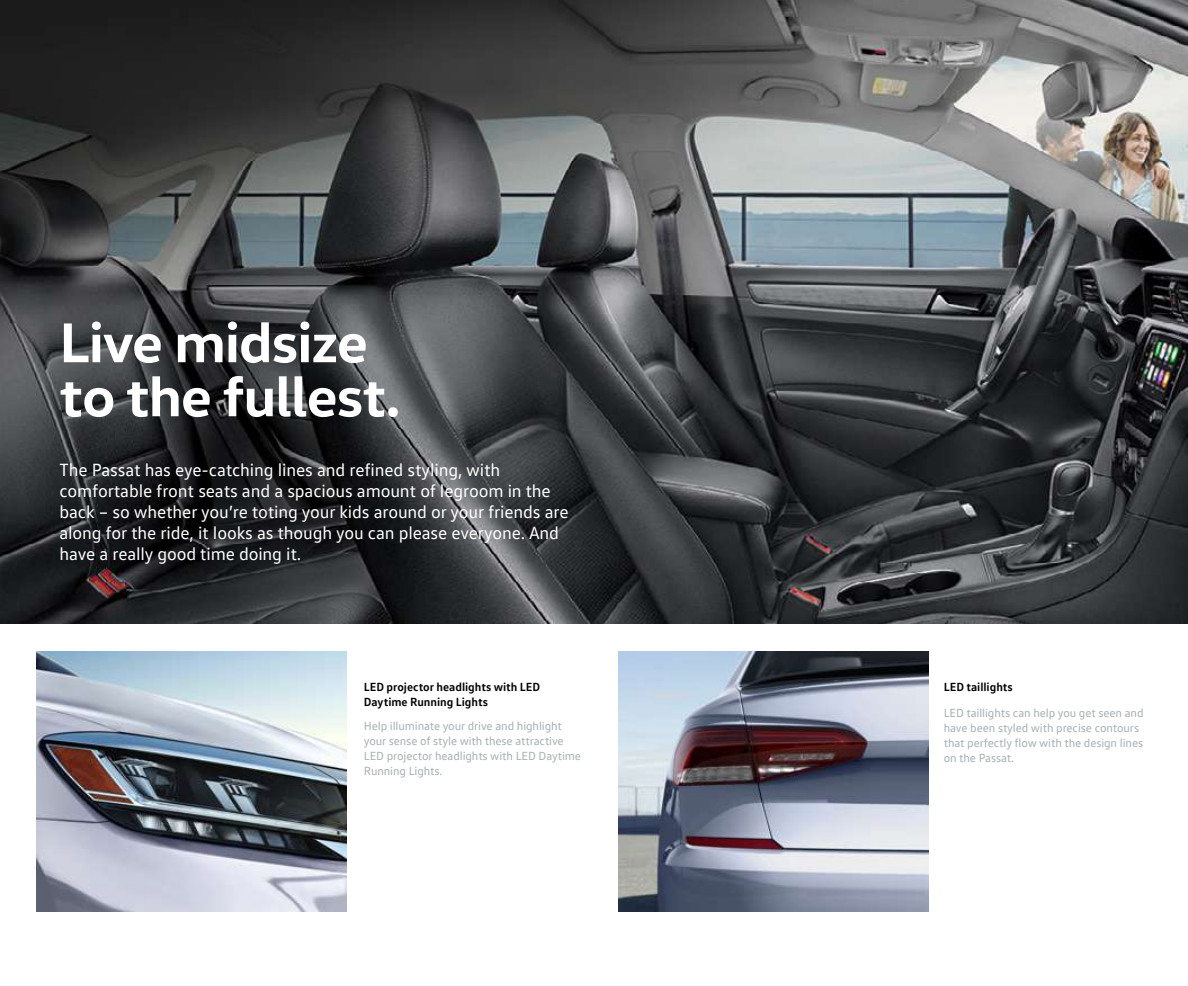
<style>
.page{position:relative;width:1188px;height:986px;background:#fff}
.page>*{position:absolute;margin:0;border:0;box-sizing:border-box;transform-origin:0 0}
.t1{font:700 57px/54px "VW Head";letter-spacing:-.015em;color:#fff}
.t2{font:18px/21px "VW Text";letter-spacing:-.01em;color:#fff}
.t3{font:12px/15px "VW Text";letter-spacing:-.01em;color:#a7aeb3}
.t4{font:700 12px/15px "VW Text";color:#000}
</style>
<div class="page">
<img style="left:0;top:0;width:1188px;height:623px">
<img style="left:37px;top:651px;width:309px;height:260px">
<img style="left:618px;top:651px;width:310px;height:260px">
<h1 class="t1" style="left:59px;top:313px;width:343px">Live midsize to the fullest.</h1>
<p class="t2" style="left:59px;top:459px;width:511px">The Passat has eye-catching lines and refined styling, with comfortable front seats and a spacious amount of legroom in the back – so whether you’re toting your kids around or your friends are along for the ride, it looks as though you can please everyone. And have a really good time doing it.</p>
<p class="t4" style="left:364px;top:678px;width:178px">LED projector headlights with LED<br>Daytime Running Lights</p>
<p class="t4" style="left:944px;top:678px;width:71px">LED taillights</p>
<p class="t3" style="left:944px;top:705px;width:201px">LED taillights can help you get seen and have been styled with precise contours that perfectly flow with the design lines on the Passat.</p>
<p class="t3" style="left:364px;top:718px;width:219px">Help illuminate your drive and highlight your sense of style with these attractive LED projector headlights with LED Daytime Running Lights.</p>
</div>
